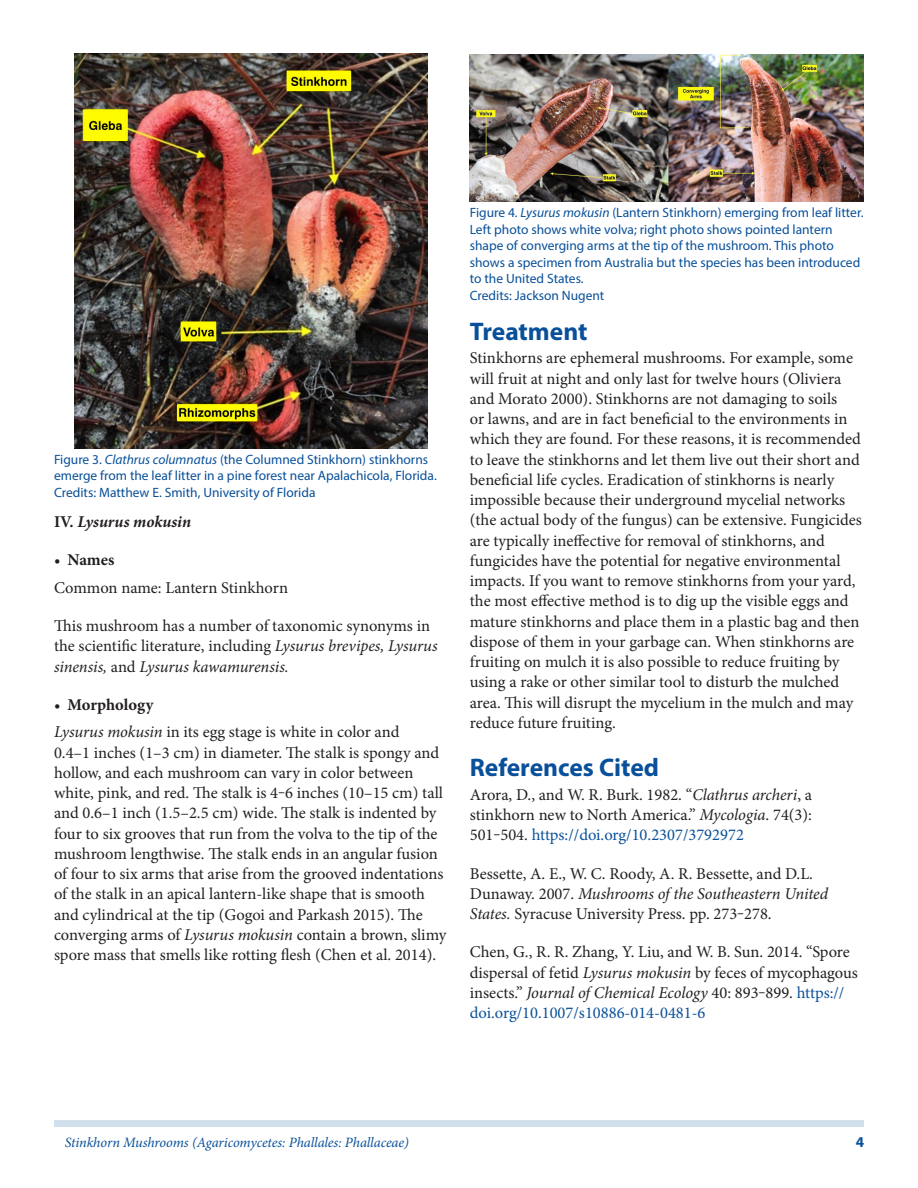
<style>
.page{position:relative;width:918px;height:1188px;background:#fff}
.page>*{position:absolute;margin:0;border:0;box-sizing:border-box;transform-origin:0 0}
.SectionHeading0{font:700 25.5px "Myriad Pro";color:#09509a}
.Paragraph{font:16.5px/20.2px "Minion Pro";color:#231f20}
.Paragraph-2{font:italic 700 16.5px "Minion Pro";letter-spacing:-.005em;color:#231f20}
.t1{font:700 16.5px "Minion Pro";color:#231f20}
.t2{font:700 15px "Myriad Pro";color:#09509a}
.RunningTitleItalics{font:italic 14.25px "Minion Pro";letter-spacing:-.005em;color:#09509a}
.FigureCaption{font:13.5px/16.5px "Myriad Pro";color:#09509a}
.s1{font-style:italic}
.s2{font-style:normal}
.s3{font-weight:400}
.s4{color:#09509a}
</style>
<div class="page">
<div style="left:54px;top:1120px;width:810px;height:7px;background:#d0dfeb"></div>
<img style="left:75px;top:54px;width:353px;height:394px">
<img style="left:470px;top:54px;width:394px;height:148px">
<p class="FigureCaption" style="left:54px;top:451px;width:384px">Figure 3. <span class="s1">Clathrus columnatus</span> (the Columned Stinkhorn) stinkhorns emerge from the leaf litter in a pine forest near Apalachicola, Florida.</p>
<p class="FigureCaption" style="left:54px;top:484px;width:263px">Credits: Matthew E. Smith, University of Florida</p>
<p class="Paragraph-2" style="left:54px;top:510px;width:139px"><span class="s2">IV.</span> Lysurus mokusin</p>
<p class="t1" style="left:54px;top:549px;width:62px"><span class="s3">•</span> Names</p>
<p class="Paragraph" style="left:54px;top:578px;width:236px">Common name: Lantern Stinkhorn</p>
<p class="Paragraph" style="left:54px;top:616px;width:385px">This mushroom has a number of taxonomic synonyms in the scientific literature, including <span class="s1">Lysurus brevipes, Lysurus sinensis,</span> and <span class="s1">Lysurus kawamurensis.</span></p>
<p class="t1" style="left:54px;top:693px;width:101px"><span class="s3">•</span> Morphology</p>
<p class="Paragraph" style="left:54px;top:722px;width:394px"><span class="s1">Lysurus mokusin</span> in its egg stage is white in color and<br>0.4–1 inches (1–3 cm) in diameter. The stalk is spongy and hollow, and each mushroom can vary in color between white, pink, and red. The stalk is 4‒6 inches (10–15 cm) tall and 0.6–1 inch (1.5–2.5 cm) wide. The stalk is indented by four to six grooves that run from the volva to the tip of the mushroom lengthwise. The stalk ends in an angular fusion of four to six arms that arise from the grooved indentations of the stalk in an apical lantern-like shape that is smooth and cylindrical at the tip (Gogoi and Parkash 2015). The converging arms of <span class="s1">Lysurus mokusin</span> contain a brown, slimy spore mass that smells like rotting flesh (Chen et al. 2014).</p>
<p class="FigureCaption" style="left:470px;top:204px;width:395px">Figure 4. <span class="s1">Lysurus mokusin</span> (Lantern Stinkhorn) emerging from leaf litter.<br>Left photo shows white volva; right photo shows pointed lantern shape of converging arms at the tip of the mushroom. This photo shows a specimen from Australia but the species has been introduced to the United States.</p>
<p class="FigureCaption" style="left:470px;top:287px;width:136px">Credits: Jackson Nugent</p>
<p class="SectionHeading0" style="left:470px;top:315px;width:119px">Treatment</p>
<p class="Paragraph" style="left:470px;top:348px;width:394px">Stinkhorns are ephemeral mushrooms. For example, some will fruit at night and only last for twelve hours (Oliviera and Morato 2000). Stinkhorns are not damaging to soils<br>or lawns, and are in fact beneficial to the environments in which they are found. For these reasons, it is recommended to leave the stinkhorns and let them live out their short and beneficial life cycles. Eradication of stinkhorns is nearly impossible because their underground mycelial networks (the actual body of the fungus) can be extensive. Fungicides are typically ineffective for removal of stinkhorns, and fungicides have the potential for negative environmental impacts. If you want to remove stinkhorns from your yard, the most effective method is to dig up the visible eggs and mature stinkhorns and place them in a plastic bag and then dispose of them in your garbage can. When stinkhorns are fruiting on mulch it is also possible to reduce fruiting by using a rake or other similar tool to disturb the mulched area. This will disrupt the mycelium in the mulch and may reduce future fruiting.</p>
<p class="SectionHeading0" style="left:470px;top:751px;width:191px">References Cited</p>
<p class="Paragraph" style="left:470px;top:785px;width:344px;text-align:justify">Arora, D., and W. R. Burk. 1982. “<span class="s1">Clathrus archeri</span>, a stinkhorn new to North America.” <span class="s1">Mycologia</span>. 74(3):<br>501‒504. <span class="s4">https://doi.org/10.2307/3792972</span></p>
<p class="Paragraph" style="left:470px;top:863px;width:360px">Bessette, A. E., W. C. Roody, A. R. Bessette, and D.L.<br>Dunaway. 2007. <span class="s1">Mushrooms of the Southeastern United<br>States.</span> Syracuse University Press. pp. 273‒278.</p>
<p class="Paragraph" style="left:470px;top:942px;width:390px">Chen, G., R. R. Zhang, Y. Liu, and W. B. Sun. 2014. “Spore dispersal of fetid <span class="s1">Lysurus mokusin</span> by feces of mycophagous insects.” <span class="s1">Journal of Chemical Ecology</span> 40: 893‒899. <span class="s4">https:// doi.org/10.1007/s10886-014-0481-6</span></p>
<p class="RunningTitleItalics" style="left:65px;top:1133px;width:346px">Stinkhorn Mushrooms (Agaricomycetes: Phallales: Phallaceae)</p>
<p class="t2" style="left:856px;top:1133px;width:10px">4</p>
</div>
